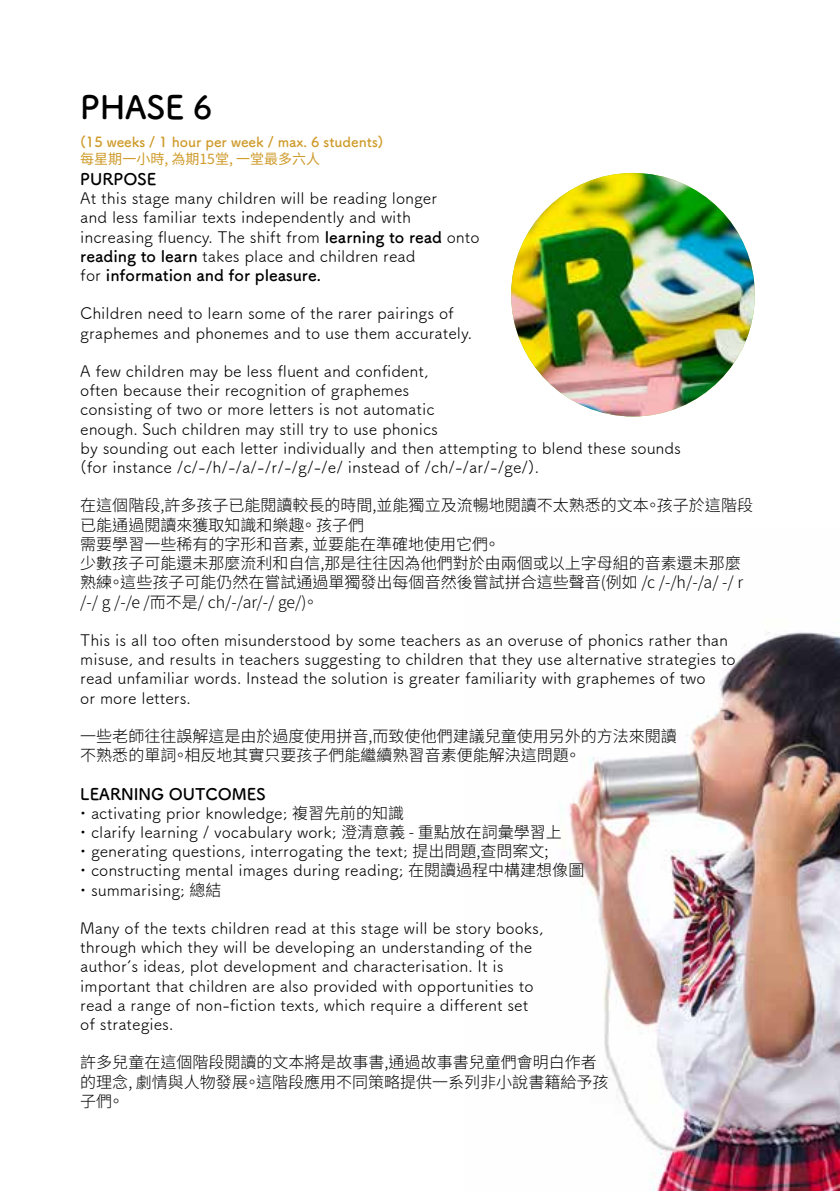
<style>
.page{position:relative;width:840px;height:1191px;background:#fff}
.page>*{position:absolute;margin:0;border:0;box-sizing:border-box;transform-origin:0 0}
.t1{font:700 32px "Tsuku A Rd Gothic";color:#000}
.t2{font:16px/19.2px "Tsuku A Rd Gothic";color:#000}
.t3{font:300 16px/19.2px "Source Han Sans TW";color:#000}
.t4{font:700 16px "Tsuku A Rd Gothic";color:#000}
.t5{font:700 14px "Tsuku A Rd Gothic";color:#cf9b2b}
.t6{font:14px "Source Han Sans TW";color:#cf9b2b}
.s1{font-weight:700}
.s2{font-family:"Source Han Sans TW";font-weight:300}
</style>
<div class="page">
<img style="left:560px;top:632px;width:279px;height:559px">
<img style="left:511px;top:173px;width:243px;height:243px;border-radius:122px">
<h1 class="t1" style="left:80px;top:82px;width:134px">PHASE 6</h1>
<p class="t5" style="left:80px;top:131px;width:304px">(15 weeks / 1 hour per week / max. 6 students)</p>
<p class="t6" style="left:80px;top:150px;width:241px">每星期一小時, 為期15堂, 一堂最多六人</p>
<p class="t4" style="left:80px;top:166px;width:77px">PURPOSE</p>
<p class="t2" style="left:80px;top:188px;width:400px">At this stage many children will be reading longer<br>and less familiar texts independently and with increasing fluency. The shift from <span class="s1">learning to read</span> onto <span class="s1">reading to learn</span> takes place and children read<br>for <span class="s1">information and for pleasure.</span></p>
<p class="t2" style="left:80px;top:303px;width:393px">Children need to learn some of the rarer pairings of graphemes and phonemes and to use them accurately.</p>
<p class="t2" style="left:80px;top:360px;width:602px">A few children may be less fluent and confident,<br>often because their recognition of graphemes<br>consisting of two or more letters is not automatic<br>enough. Such children may still try to use phonics<br>by sounding out each letter individually and then attempting to blend these sounds (for instance /c/-/h/-/a/-/r/-/g/-/e/ instead of /ch/-/ar/-/ge/).</p>
<p class="t3" style="left:80px;top:496px;width:673px">在這個階段,許多孩子已能閱讀較長的時間,並能獨立及流暢地閱讀不太熟悉的文本。孩子於這階段已能通過閱讀來獲取知識和樂趣。 孩子們<br>需要學習一些稀有的字形和音素, 並要能在準確地使用它們。<br>少數孩子可能還未那麼流利和自信,那是往往因為他們對於由兩個或以上字母組的音素還未那麼熟練。這些孩子可能仍然在嘗試通過單獨發出每個音然後嘗試拼合這些聲音(例如 /c /-/h/-/a/ -/ r /-/ g /-/e /而不是/ ch/-/ar/-/ ge/)。</p>
<p class="t2" style="left:80px;top:629px;width:656px">This is all too often misunderstood by some teachers as an overuse of phonics rather than misuse, and results in teachers suggesting to children that they use alternative strategies to read unfamiliar words. Instead the solution is greater familiarity with graphemes of two<br>or more letters.</p>
<p class="t3" style="left:80px;top:727px;width:597px">一些老師往往誤解這是由於過度使用拼音,而致使他們建議兒童使用另外的方法來閱讀不熟悉的單詞。相反地其實只要孩子們能繼續熟習音素便能解決這問題。</p>
<p class="t4" style="left:80px;top:781px;width:187px">LEARNING OUTCOMES</p>
<p class="t2" style="left:80px;top:802px;width:325px">• activating prior knowledge; <span class="s2">複習先前的知識</span></p>
<p class="t2" style="left:80px;top:821px;width:483px">• clarify learning / vocabulary work; <span class="s2">澄清意義 - 重點放在詞彙學習上</span></p>
<p class="t2" style="left:80px;top:840px;width:469px">• generating questions, interrogating the text; <span class="s2">提出問題,查問案文;</span></p>
<p class="t2" style="left:80px;top:860px;width:505px">• constructing mental images during reading; <span class="s2">在閱讀過程中構建想像圖</span></p>
<p class="t2" style="left:80px;top:879px;width:143px">• summarising; <span class="s2">總結</span></p>
<p class="t2" style="left:80px;top:917px;width:464px">Many of the texts children read at this stage will be story books, through which they will be developing an understanding of the author’s ideas, plot development and characterisation. It is important that children are also provided with opportunities to read a range of non-fiction texts, which require a different set of strategies.</p>
<p class="t3" style="left:80px;top:1053px;width:529px">許多兒童在這個階段閱讀的文本將是故事書,通過故事書兒童們會明白作者的理念, 劇情與人物發展。這階段應用不同策略提供一系列非小說書籍給予孩子們。</p>
</div>
